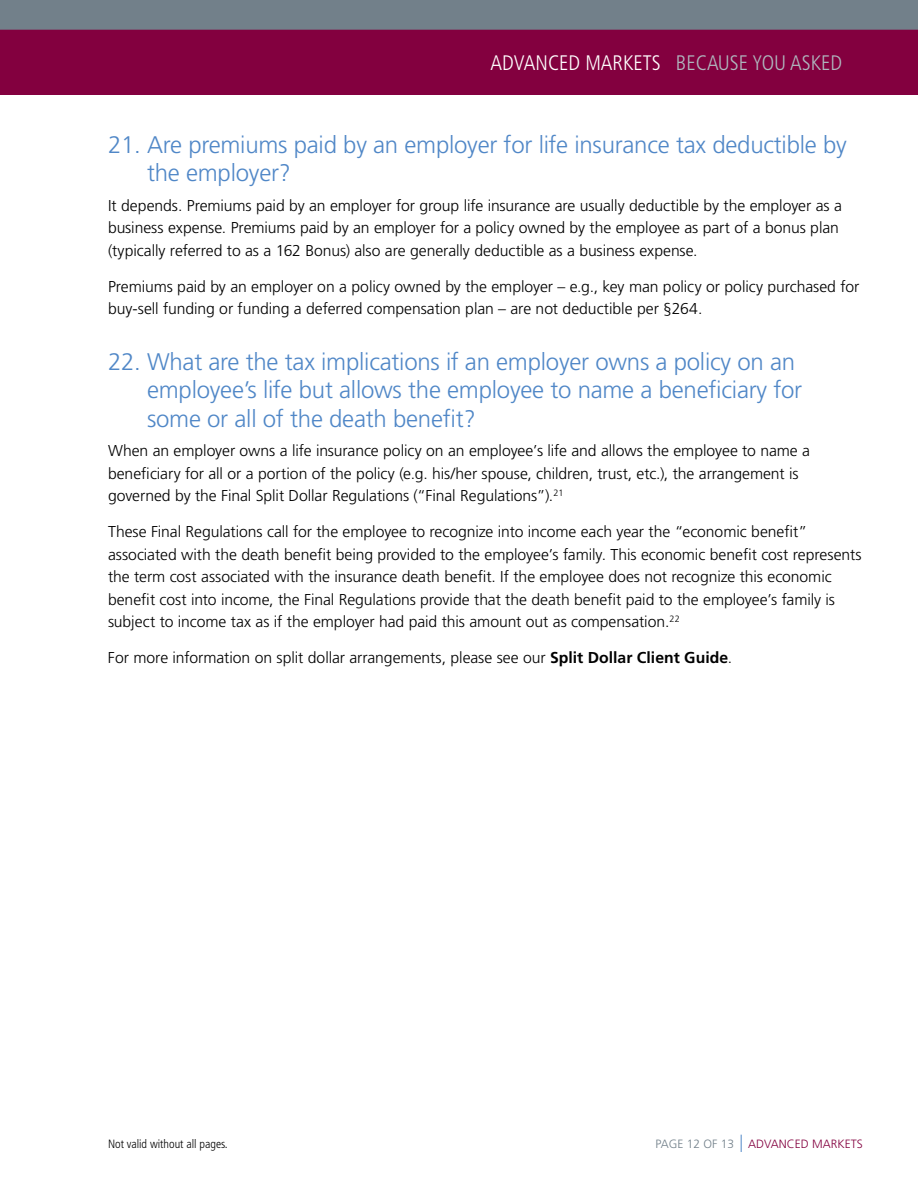
<style>
.page{position:relative;width:918px;height:1188px;background:#fff}
.page>*{position:absolute;margin:0;border:0;box-sizing:border-box;transform-origin:0 0}
.t1{font:300 24px/28.5px "Frutiger LT Pro";letter-spacing:-.01em;color:#5087c7}
.t2{font:300 condensed 21px "Frutiger";color:#fff}
.t3{font:300 15.75px/22.5px "Frutiger LT Pro";letter-spacing:-.005em;color:#000}
.t4{font:300 condensed 12px "Frutiger LT Pro";color:#000}
.t5{font:300 12px "Frutiger LT Pro";color:#83003f}
.t6{font:300 12px "Frutiger LT Pro";color:#72808a}
.s1{color:#afb7be}
.s2{font-weight:700}
</style>
<div class="page">
<svg style="left:741px;top:1135px;width:1px;height:17px"></svg>
<div style="left:0;top:10px;width:918px;height:84px;background:#83003f"></div>
<div style="left:0;top:0;width:918px;height:30px;background:#72808a"></div>
<h2 class="t2" style="left:491px;top:51px;width:353px">ADVANCED MARKETS <span class="s1">BECAUSE YOU ASKED</span></h2>
<h1 class="t1" style="left:147px;top:131px;width:701px;text-indent:-39px">21. Are premiums paid by an employer for life insurance tax deductible by the employer?</h1>
<p class="t3" style="left:108px;top:194px;width:735px">It depends. Premiums paid by an employer for group life insurance are usually deductible by the employer as a business expense. Premiums paid by an employer for a policy owned by the employee as part of a bonus plan (typically referred to as a 162 Bonus) also are generally deductible as a business expense.</p>
<p class="t3" style="left:108px;top:275px;width:753px">Premiums paid by an employer on a policy owned by the employer – e.g., key man policy or policy purchased for buy-sell funding or funding a deferred compensation plan – are not deductible per §264.</p>
<h1 class="t1" style="left:147px;top:347px;width:657px;text-indent:-39px">22. What are the tax implications if an employer owns a policy on an employee’s life but allows the employee to name a beneficiary for some or all of the death benefit?</h1>
<p class="t3" style="left:108px;top:439px;width:704px">When an employer owns a life insurance policy on an employee’s life and allows the employee to name a beneficiary for all or a portion of the policy (e.g. his/her spouse, children, trust, etc.), the arrangement is governed by the Final Split Dollar Regulations (“Final Regulations”).<sup>21</sup></p>
<p class="t3" style="left:108px;top:520px;width:755px">These Final Regulations call for the employee to recognize into income each year the “economic benefit” associated with the death benefit being provided to the employee’s family. This economic benefit cost represents the term cost associated with the insurance death benefit. If the employee does not recognize this economic benefit cost into income, the Final Regulations provide that the death benefit paid to the employee’s family is subject to income tax as if the employer had paid this amount out as compensation.<sup>22</sup></p>
<p class="t3" style="left:108px;top:646px;width:626px">For more information on split dollar arrangements, please see our <span class="s2">Split Dollar Client Guide</span>.</p>
<p class="t4" style="left:108px;top:1136px;width:121px">Not valid without all pages.</p>
<p class="t5" style="left:748px;top:1136px;width:116px">ADVANCED MARKETS</p>
<p class="t6" style="left:656px;top:1136px;width:80px">PAGE 12 OF 13</p>
</div>
